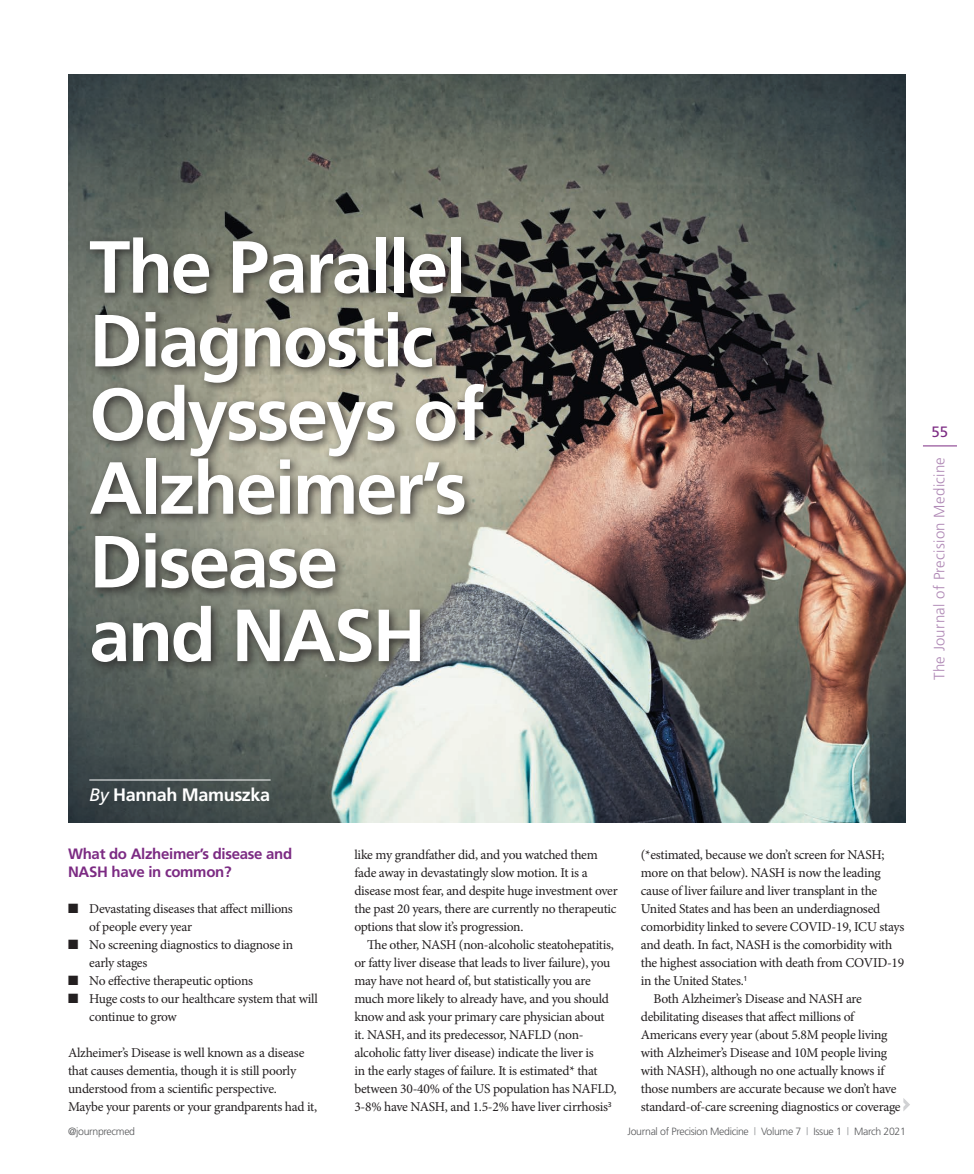
<style>
.page{position:relative;width:974px;height:1174px;background:#fff}
.page>*{position:absolute;margin:0;border:0;box-sizing:border-box;transform-origin:0 0}
.t1{font:700 73.65px/73.7px "Frutiger";letter-spacing:-.03em;color:#fff}
.t2{font:700 18px "Frutiger";letter-spacing:-.02em;color:#fff}
.t3{font:700 15px/18px "Frutiger";letter-spacing:-.02em;color:#7c2b83}
.t4{font:300 15px "Frutiger";letter-spacing:.02em;color:#af88b5}
.t5{font:15px "Frutiger";color:#7c2b83}
.t6{font:13.5px/18px "Minion Pro";letter-spacing:-.025em;color:#231f20}
.t7{font:300 10.5px "Frutiger";letter-spacing:-.03em;color:#57585a}
.s1{font-weight:400;font-style:italic}
.s2{color:#939598}
</style>
<div class="page">
<hr style="left:923px;top:445px;width:34px;height:1px;background:#7c2b83">
<img style="left:68px;top:74px;width:838px;height:748px">
<div style="left:84px;top:232px;width:411px;height:441px;background:#231f20;opacity:.75"></div>
<hr style="left:89px;top:779px;width:182px;height:1px;background:#fff">
<svg style="left:903px;top:1098px;width:7px;height:13px"></svg>
<h1 class="t1" style="left:89px;top:229px;width:397px">The Parallel<br>Diagnostic<br>Odysseys of<br>Alzheimer’s<br>Disease<br>and NASH</h1>
<p class="t5" style="left:931px;top:423px;width:18px">55</p>
<p class="t4" style="left:930px;top:680px;width:224px;rotate:-90deg">The Journal of Precision Medicine</p>
<h2 class="t2" style="left:89px;top:784px;width:182px"><span class="s1">By</span> Hannah Mamuszka</h2>
<p class="t3" style="left:68px;top:845px;width:226px">What do Alzheimer’s disease and<br>NASH have in common?</p>
<p class="t6" style="left:89px;top:900px;width:205px;text-indent:-21px">■ Devastating diseases that affect millions of people every year</p>
<p class="t6" style="left:89px;top:936px;width:205px;text-indent:-21px">■ No screening diagnostics to diagnose in early stages</p>
<p class="t6" style="left:68px;top:972px;width:186px">■ No effective therapeutic options</p>
<p class="t6" style="left:89px;top:990px;width:230px;text-indent:-21px">■ Huge costs to our healthcare system that will continue to grow</p>
<p class="t6" style="left:68px;top:1044px;width:251px">Alzheimer’s Disease is well known as a disease that causes dementia, though it is still poorly understood from a scientific perspective.<br>Maybe your parents or your grandparents had it,</p>
<p class="t6" style="left:354px;top:846px;width:265px">like my grandfather did, and you watched them fade away in devastatingly slow motion. It is a disease most fear, and despite huge investment over the past 20 years, there are currently no therapeutic options that slow it’s progression.</p>
<p class="t6" style="left:354px;top:936px;width:264px;text-indent:13px">The other, NASH (non-alcoholic steatohepatitis, or fatty liver disease that leads to liver failure), you may have not heard of, but statistically you are much more likely to already have, and you should know and ask your primary care physician about it. NASH, and its predecessor, NAFLD (non&shy;alcoholic fatty liver disease) indicate the liver is<br>in the early stages of failure. It is estimated* that between 30-40% of the US population has NAFLD, 3-8% have NASH, and 1.5-2% have liver cirrhosis<sup>3</sup></p>
<p class="t6" style="left:641px;top:846px;width:245px">(*estimated, because we don’t screen for NASH;</p>
<p class="t6" style="left:641px;top:864px;width:241px">more on that below). NASH is now the leading</p>
<p class="t6" style="left:641px;top:882px;width:238px">cause of liver failure and liver transplant in the</p>
<p class="t6" style="left:641px;top:900px;width:241px">United States and has been an underdiagnosed</p>
<p class="t6" style="left:641px;top:918px;width:265px">comorbidity linked to severe COVID-19, ICU stays</p>
<p class="t6" style="left:641px;top:936px;width:253px">and death. In fact, NASH is the comorbidity with</p>
<p class="t6" style="left:641px;top:954px;width:265px">the highest association with death from COVID-19</p>
<p class="t6" style="left:641px;top:972px;width:108px">in the United States.<sup>1</sup></p>
<p class="t6" style="left:653px;top:990px;width:210px">Both Alzheimer’s Disease and NASH are</p>
<p class="t6" style="left:641px;top:1008px;width:215px">debilitating diseases that affect millions of</p>
<p class="t6" style="left:641px;top:1026px;width:248px">Americans every year (about 5.8M people living</p>
<p class="t6" style="left:641px;top:1044px;width:248px">with Alzheimer’s Disease and 10M people living</p>
<p class="t6" style="left:641px;top:1062px;width:245px">with NASH), although no one actually knows if</p>
<p class="t6" style="left:641px;top:1080px;width:257px">those numbers are accurate because we don’t have</p>
<p class="t6" style="left:641px;top:1098px;width:261px">standard-of-care screening diagnostics or coverage</p>
<p class="t7" style="left:68px;top:1125px;width:69px">@journprecmed</p>
<p class="t7" style="left:627px;top:1125px;width:280px">Journal of Precision Medicine <span class="s2">|</span> Volume 7 <span class="s2">|</span> Issue 1 <span class="s2">|</span> March 2021</p>
</div>
